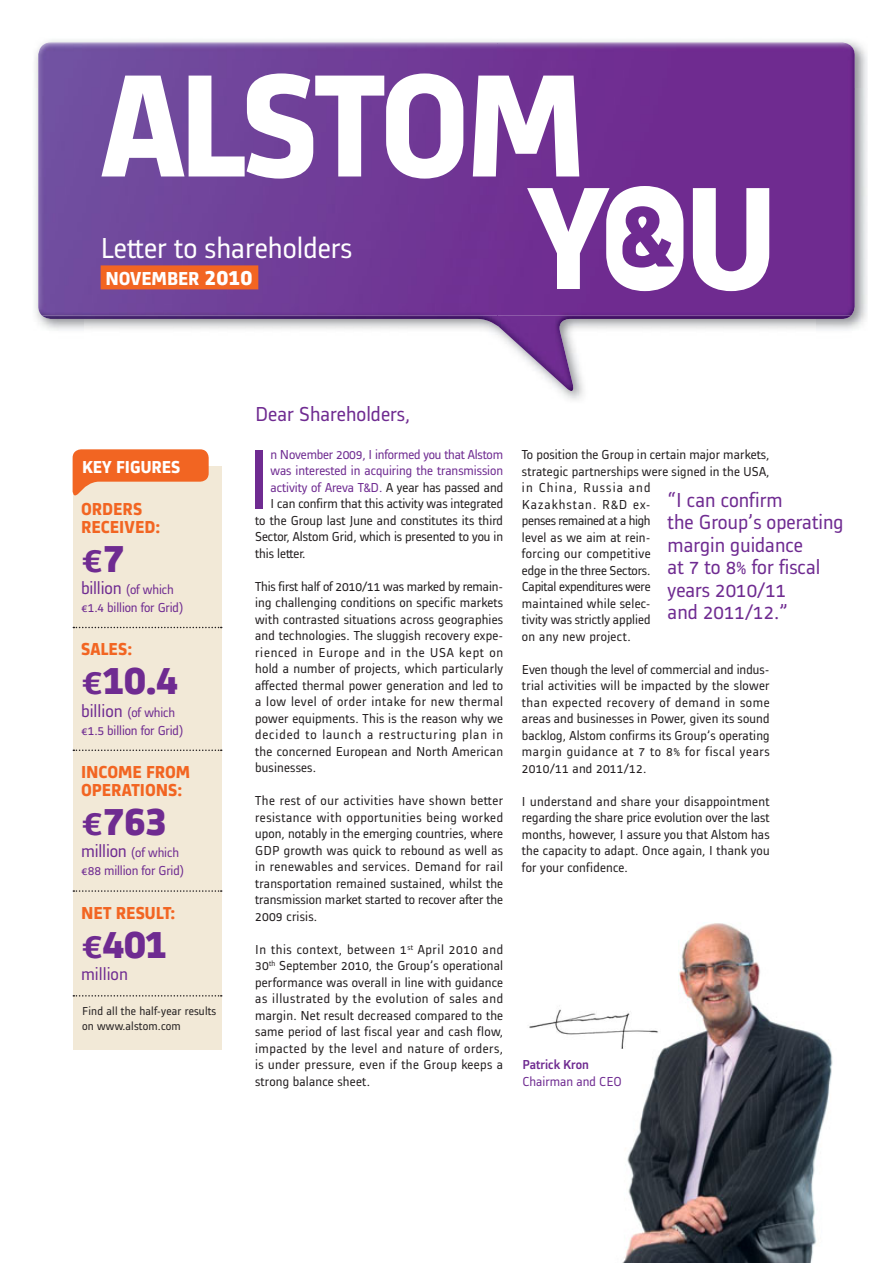
<style>
.page{position:relative;width:893px;height:1263px;background:#fff}
.page>*{position:absolute;margin:0;border:0;box-sizing:border-box;transform-origin:0 0}
.t1{font:700 151.5px "Alstom";letter-spacing:-.03em;color:#fff}
.t2{font:87.75px "Alstom";color:#6f2b91}
.t3{font:700 45px "Alstom";letter-spacing:-.025em;color:#6f2b91}
.t4{font:500 45px "Alstom";color:#6f2b91}
.t5{font:30px "Alstom";color:#fff}
.t6{font:21px/22.5px "Alstom";color:#6f2b91}
.t7{font:700 19.5px "Alstom";color:#fff}
.t8{font:700 18px/18px "Alstom";color:#f26522}
.t9{font:700 18px "Alstom";color:#fff}
.t10{font:18px "Alstom";color:#6f2b91}
.t11{font:13.5px/16.5px "Alstom";letter-spacing:.015em;color:#231f20;text-align:justify}
.t12{font:13.5px/18px "Alstom";letter-spacing:-.01em;color:#6f2b91}
.t13{font:13.5px "Alstom";letter-spacing:-.005em;color:#231f20}
.t14{font:500 13.5px "Alstom";color:#6f2b91}
.t15{font:12px/15px "Alstom";letter-spacing:.015em;color:#231f20}
.s1{font-size:24px}
.s2{font-weight:700}
.s3{font-size:18px}
.s4{font-weight:500}
.s5{color:#231f20}
</style>
<div class="page">
<img style="left:35px;top:40px;width:833px;height:49px">
<img style="left:851px;top:89px;width:17px;height:240px">
<img style="left:42px;top:316px;width:809px;height:75px">
<img style="left:38px;top:43px;width:817px;height:273px">
<div style="left:611px;top:199px;width:67px;height:86px;background:#fff;border-radius:50%"></div>
<svg style="left:622px;top:206px;width:52px;height:62px"></svg>
<div style="left:101px;top:265px;width:157px;height:24px;background:#f26522"></div>
<div style="left:73px;top:466px;width:148px;height:583px;background:#f2e9d7"></div>
<svg style="left:73px;top:627px;width:149px;height:1px"></svg>
<svg style="left:73px;top:749px;width:149px;height:2px"></svg>
<svg style="left:73px;top:890px;width:149px;height:2px"></svg>
<svg style="left:73px;top:995px;width:149px;height:1px"></svg>
<svg style="left:73px;top:449px;width:136px;height:47px"></svg>
<img style="left:622px;top:922px;width:211px;height:341px">
<img style="left:529px;top:999px;width:133px;height:50px">
<h1 class="t1" style="left:103px;top:36px;width:485px">ALSTOM</h1>
<h3 class="t5" style="left:101px;top:237px;width:253px">Letter to shareholders</h3>
<h3 class="t7" style="left:105px;top:267px;width:149px">NOVEMBER <span class="s1">2010</span></h3>
<h1 class="t1" style="left:528px;top:148px;width:250px">YOU</h1>
<h3 class="t9" style="left:82px;top:456px;width:100px">KEY FIGURES</h3>
<h3 class="t8" style="left:81px;top:499px;width:81px">ORDERS<br>RECEIVED:</h3>
<h3 class="t4" style="left:81px;top:539px;width:45px">€<span class="s2">7</span></h3>
<p class="t12" style="left:81px;top:582px;width:104px"><span class="s3">billion</span> (of which €1.4 billion for Grid)</p>
<h3 class="t8" style="left:81px;top:640px;width:53px">SALES:</h3>
<h3 class="t3" style="left:81px;top:652px;width:99px"><span class="s4">€</span>10.4</h3>
<p class="t12" style="left:81px;top:704px;width:104px"><span class="s3">billion</span> (of which €1.5 billion for Grid)</p>
<h3 class="t8" style="left:81px;top:763px;width:111px">INCOME FROM<br>OPERATIONS:</h3>
<h3 class="t3" style="left:81px;top:793px;width:88px"><span class="s4">€</span>763</h3>
<p class="t12" style="left:81px;top:845px;width:105px"><span class="s3">million</span> (of which €88 million for Grid)</p>
<h3 class="t8" style="left:81px;top:904px;width:96px">NET RESULT:</h3>
<h3 class="t3" style="left:81px;top:916px;width:88px"><span class="s4">€</span>401</h3>
<h3 class="t10" style="left:81px;top:967px;width:48px">million</h3>
<p class="t15" style="left:82px;top:1004px;width:136px">Find all the half-year results on www.alstom.com</p>
<h3 class="t6" style="left:255px;top:405px;width:157px">Dear Shareholders,</h3>
<h2 class="t2" style="left:247px;top:446px;width:25px">I</h2>
<p class="t12" style="left:270px;top:447px;width:234px">n November 2009, I informed you that Alstom</p>
<p class="t12" style="left:270px;top:463px;width:234px">was interested in acquiring the transmission</p>
<p class="t12" style="left:270px;top:480px;width:234px">activity of Areva T&amp;D. <span class="s5">A year has passed and</span></p>
<p class="t13" style="left:270px;top:499px;width:234px">I can confirm that this activity was integrated</p>
<p class="t11" style="left:255px;top:513px;width:249px">to the Group last June and constitutes its third</p>
<p class="t13" style="left:255px;top:532px;width:250px">Sector, Alstom Grid, which is presented to you in</p>
<p class="t11" style="left:255px;top:546px;width:52px">this letter.</p>
<p class="t11" style="left:255px;top:579px;width:250px">This first half of 2010/11 was marked by remain&shy;ing challenging conditions on specific markets with contrasted situations across geog raphies and technologies. The sluggish recovery expe&shy;rienced in Europe and in the USA kept on hold a number of projects, which particularly affected thermal power generation and led to a low level of order intake for new thermal power equipments. This is the reason why we decided to launch a restructuring plan in the concerned European and North American businesses.</p>
<p class="t11" style="left:255px;top:794px;width:250px">The rest of our activities have shown better resistance with opportunities being worked upon, notably in the emerging countries, where GDP growth was quick to rebound as well as in renewables and services. Demand for rail transportation remained sustained, whilst the transmission market started to recover after the 2009 crisis.</p>
<p class="t11" style="left:255px;top:942px;width:250px">In this context, between 1<sup>st</sup> April 2010 and 30<sup>th</sup> September 2010, the Group’s operational performance was overall in line with guidance as illustrated by the evolution of sales and margin. Net result decreased compared to the same period of last fiscal year and cash flow, impacted by the level and nature of orders, is under pressure, even if the Group keeps a strong balance sheet.</p>
<p class="t11" style="left:522px;top:448px;width:249px;text-align:left">To position the Group in certain major markets, strategic partnerships were signed in the USA, in China, Russia and<br>Kazakhstan. R&amp;D ex-<br>penses remained at a high<br>level as we aim at rein-<br>forcing our competitive<br>edge in the three Sectors.<br>Capital expenditures were<br>maintained while selec-<br>tivity was strictly applied<br>on any new project.</p>
<p class="t11" style="left:522px;top:662px;width:249px">Even though the level of commercial and indus&shy;trial activities will be impacted by the slower than expected recovery of demand in some areas and businesses in Power, given its sound backlog, Alstom confirms its Group’s operating margin guidance at 7 to 8% for fiscal years 2010/11 and 2011/12.</p>
<p class="t11" style="left:522px;top:794px;width:249px">I understand and share your disappointment regarding the share price evolution over the last months, however, I assure you that Alstom has the capacity to adapt. Once again, I thank you for your confidence.</p>
<h3 class="t6" style="left:668px;top:490px;width:177px">“I can confirm<br>the Group’s operating margin guidance<br>at 7 to 8% for fiscal years 2010/11<br>and 2011/12.”</h3>
<p class="t14" style="left:522px;top:1060px;width:68px">Patrick Kron</p>
<p class="t12" style="left:522px;top:1074px;width:101px">Chairman and CEO</p>
</div>
